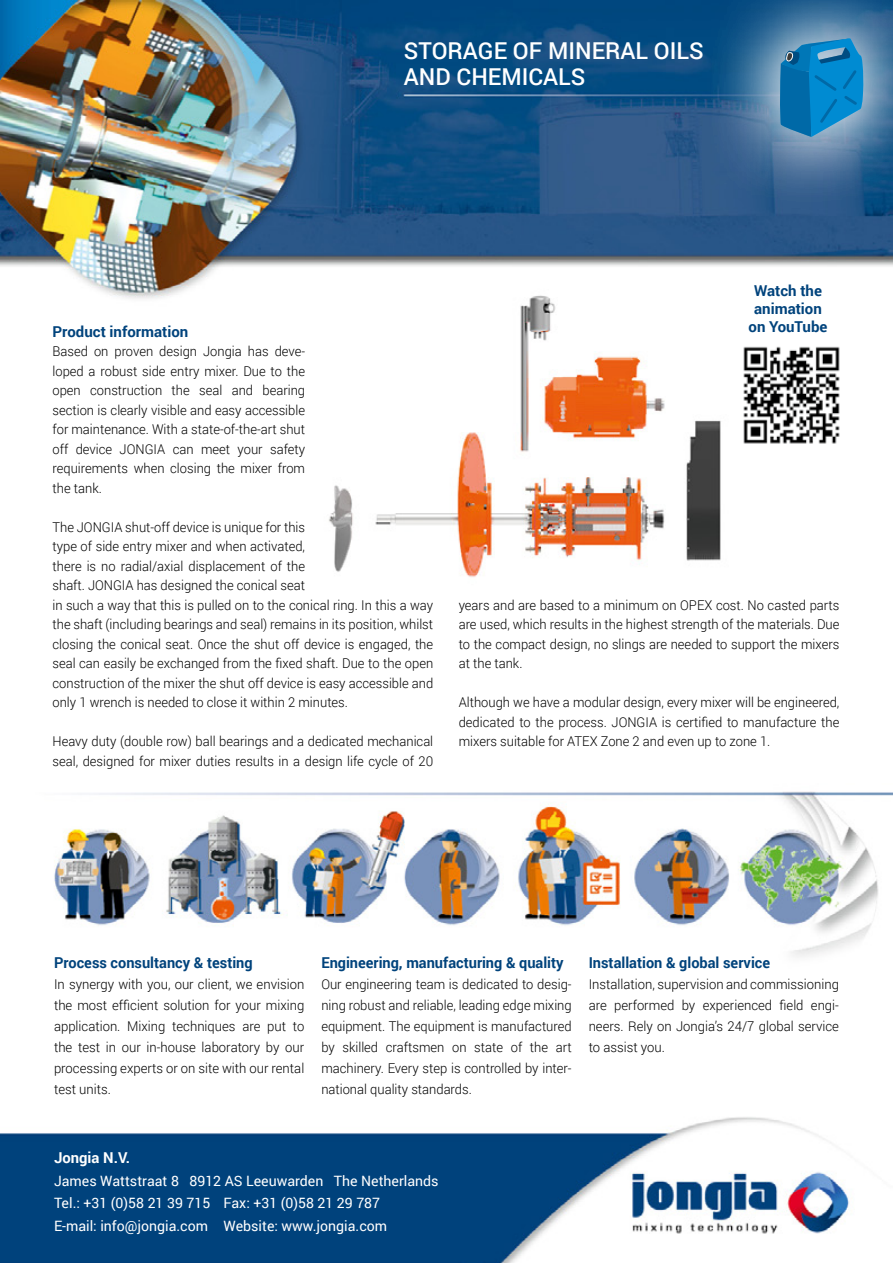
<style>
.page{position:relative;width:893px;height:1263px;background:#fff}
.page>*{position:absolute;margin:0;border:0;box-sizing:border-box;transform-origin:0 0}
.t1{font:500 23.25px/25.5px "Roboto";color:#fff}
.t2{font:700 15px/18px "Roboto";color:#00437c;text-align:center}
.t3{font:700 15px "Roboto";color:#fff}
.t4{font:14.25px/22.5px "Roboto";color:#fff}
.t5{font:300 13.5px/19.5px "Roboto";color:#000;text-align:justify;scale:.96 1}
.t6{font:300 13.5px/21px "Roboto";color:#000;text-align:justify}
</style>
<div class="page">
<img style="left:0;top:0;width:893px;height:1263px">
<svg style="left:706px;top:0;width:187px;height:207px;background:#396a95"></svg>
<svg style="left:858px;top:26px;width:18px;height:1px"></svg>
<svg style="left:779px;top:38px;width:97px;height:99px;background:#2a87bd"></svg>
<img style="left:731px;top:335px;width:121px;height:120px">
<h1 class="t1" style="left:404px;top:40px;width:301px">STORAGE OF MINERAL OILS<br>AND CHEMICALS</h1>
<p class="t2" style="left:53px;top:324px;width:137px">Product information</p>
<p class="t5" style="left:53px;top:343px;width:265px">Based on proven design Jongia has deve&shy;loped a robust side entry mixer. Due to the open construction the seal and bearing section is clearly visible and easy accessible for maintenance. With a state-of-the-art shut off device JONGIA can meet your safety requirements when closing the mixer from the tank.</p>
<p class="t5" style="left:53px;top:518px;width:398px;text-align:left">The JONGIA shut-off device is unique for this<br>type of side entry mixer and when activated,<br>there is no radial/axial displacement of the<br>shaft. JONGIA has designed the conical seat<br>in such a way that this is pulled on to the conical ring. In this a way the shaft (including bearings and seal) remains in its position, whilst closing the conical seat. Once the shut off device is engaged, the seal can easily be exchanged from the fixed shaft. Due to the open construction of the mixer the shut off device is easy accessible and only 1 wrench is needed to close it within 2 minutes.</p>
<p class="t5" style="left:53px;top:733px;width:398px">Heavy duty (double row) ball bearings and a dedicated mechanical seal, designed for mixer duties results in a design life cycle of 20</p>
<p class="t2" style="left:749px;top:282px;width:80px">Watch the animation on YouTube</p>
<p class="t5" style="left:459px;top:595px;width:398px">years and are based to a minimum on OPEX cost. No casted parts are used, which results in the highest strength of the materials. Due to the compact design, no slings are needed to support the mixers at the tank.</p>
<p class="t5" style="left:459px;top:694px;width:398px">Although we have a modular design, every mixer will be engineered, dedicated to the process. JONGIA is certified to manufacture the mixers suitable for ATEX Zone 2 and even up to zone 1.</p>
<p class="t2" style="left:54px;top:954px;width:200px">Process consultancy &amp; testing</p>
<p class="t6" style="left:54px;top:974px;width:252px">In synergy with you, our client, we envision the most efficient solution for your mixing application. Mixing techniques are put to the test in our in-house laboratory by our processing experts or on site with our rental test units.</p>
<p class="t2" style="left:321px;top:954px;width:244px">Engineering, manufacturing &amp; quality</p>
<p class="t5" style="left:321px;top:974px;width:262px;line-height:21px">Our engineering team is dedicated to desig&shy;ning robust and reliable, leading edge mixing equipment. The equipment is manufactured by skilled craftsmen on state of the art machinery. Every step is controlled by inter&shy;national quality standards.</p>
<p class="t2" style="left:589px;top:954px;width:183px">Installation &amp; global service</p>
<p class="t6" style="left:589px;top:974px;width:252px">Installation, supervision and commissioning are performed by experienced field engi&shy;neers. Rely on Jongia’s 24/7 global service to assist you.</p>
<p class="t3" style="left:54px;top:1151px;width:78px">Jongia N.V.</p>
<p class="t4" style="left:54px;top:1170px;width:386px">James Wattstraat 8 8912 AS Leeuwarden The Netherlands<br>Tel.: +31 (0)58 21 39 715 Fax: +31 (0)58 21 29 787<br>E-mail: info@jongia.com Website: www.jongia.com</p>
</div>
